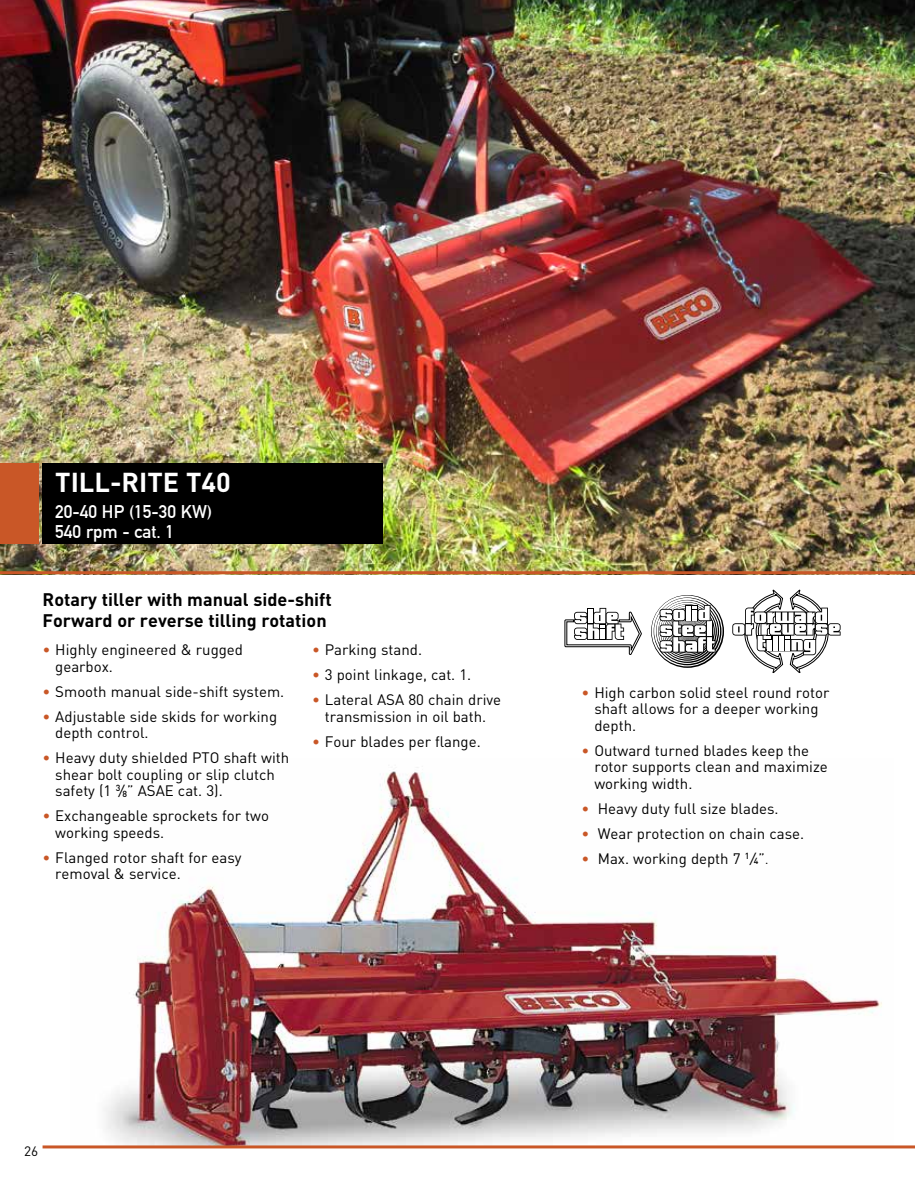
<style>
.page{position:relative;width:915px;height:1191px;background:#fff}
.page>*{position:absolute;margin:0;border:0;box-sizing:border-box;transform-origin:0 0}
.t1{font:700 27px "DIN";color:#fff}
.t2{font:700 18px/21.6px "DIN";color:#000}
.t3{font:700 18px/19.5px "DIN Alternate";color:#fff}
.t4{font:15px/16.5px "DIN";color:#000}
.t5{font:13.5px "DIN";color:#000}
.s1{font-family:"DIN Light Alternate";color:#c95727}
.s2{color:#c95727}
.s3{font-family:"DIN Light Alternate";font-size:14.4px}
.s4{font-weight:500;font-size:8.7px}
.s5{font-family:"DIN Light Alternate"}
</style>
<div class="page">
<img style="left:104px;top:767px;width:778px;height:378px">
<img style="left:0;top:0;width:914px;height:571px">
<hr style="left:0;top:571px;width:914px;height:3px;background:#c95727">
<div style="left:43px;top:463px;width:340px;height:81px;background:#000"></div>
<div style="left:0;top:463px;width:38px;height:81px;background:#c95727"></div>
<hr style="left:43px;top:1145px;width:871px;height:3px;background:#c95727">
<svg style="left:732px;top:589px;width:108px;height:84px"></svg>
<svg style="left:651px;top:595px;width:72px;height:73px"></svg>
<svg style="left:651px;top:595px;width:71px;height:71px"></svg>
<svg style="left:653px;top:597px;width:68px;height:68px"></svg>
<svg style="left:654px;top:598px;width:65px;height:66px"></svg>
<svg style="left:655px;top:600px;width:63px;height:63px"></svg>
<svg style="left:656px;top:600px;width:61px;height:61px"></svg>
<svg style="left:658px;top:602px;width:57px;height:57px"></svg>
<svg style="left:662px;top:606px;width:50px;height:51px"></svg>
<svg style="left:659px;top:605px;width:56px;height:47px"></svg>
<svg style="left:564px;top:608px;width:78px;height:47px"></svg>
<h1 class="t1" style="left:55px;top:464px;width:177px">TILL-RITE T40</h1>
<p class="t3" style="left:55px;top:501px;width:158px">20-40 HP (15-30 KW)<br>540 rpm - cat. 1</p>
<p class="t2" style="left:43px;top:588px;width:290px">Rotary tiller with manual side-shift<br>Forward or reverse tilling rotation</p>
<p class="t4" style="left:55px;top:641px;width:189px;text-indent:-13px"><span class="s1">•</span> Highly engineered &amp; rugged gearbox.</p>
<p class="t4" style="left:43px;top:683px;width:243px"><span class="s2">•</span> Smooth manual side-shift system.</p>
<p class="t4" style="left:55px;top:708px;width:223px;text-indent:-13px"><span class="s2">•</span> Adjustable side skids for working depth control.</p>
<p class="t4" style="left:55px;top:749px;width:235px;text-indent:-13px"><span class="s2">•</span> Heavy duty shielded PTO shaft with shear bolt coupling or slip clutch safety (1 <sup>3</sup><span class="s3">/</span><span class="s4">8</span>” ASAE cat. 3).</p>
<p class="t4" style="left:55px;top:807px;width:215px;text-indent:-13px"><span class="s1">•</span> Exchangeable sprockets for two working speeds.</p>
<p class="t4" style="left:55px;top:849px;width:188px;text-indent:-13px"><span class="s2">•</span> Flanged rotor shaft for easy removal &amp; service.</p>
<p class="t4" style="left:312px;top:641px;width:111px"><span class="s2">•</span> Parking stand.</p>
<p class="t4" style="left:312px;top:666px;width:161px"><span class="s2">•</span> 3 point linkage, cat. 1.</p>
<p class="t4" style="left:312px;top:691px;width:190px;text-align:center"><span class="s2">•</span> Lateral ASA 80 chain drive transmission in oil bath.</p>
<p class="t4" style="left:312px;top:733px;width:170px"><span class="s2">•</span> Four blades per flange.</p>
<p class="t4" style="left:594px;top:683px;width:236px;text-indent:-13px"><span class="s2">•</span> High carbon solid steel round rotor shaft allows for a deeper working depth.</p>
<p class="t4" style="left:594px;top:741px;width:235px;text-indent:-13px"><span class="s2">•</span> Outward turned blades keep the rotor supports clean and maximize working width.</p>
<p class="t4" style="left:581px;top:799px;width:198px"><span class="s2">•</span> Heavy duty full size blades.</p>
<p class="t4" style="left:581px;top:824px;width:224px"><span class="s2">•</span> Wear protection on chain case.</p>
<p class="t4" style="left:581px;top:849px;width:189px"><span class="s2">•</span> Max. working depth 7 <sup>1</sup><span class="s3">/</span><span class="s4">4</span>”<span class="s5">.</span></p>
<p class="t5" style="left:24px;top:1143px;width:16px">26</p>
</div>
